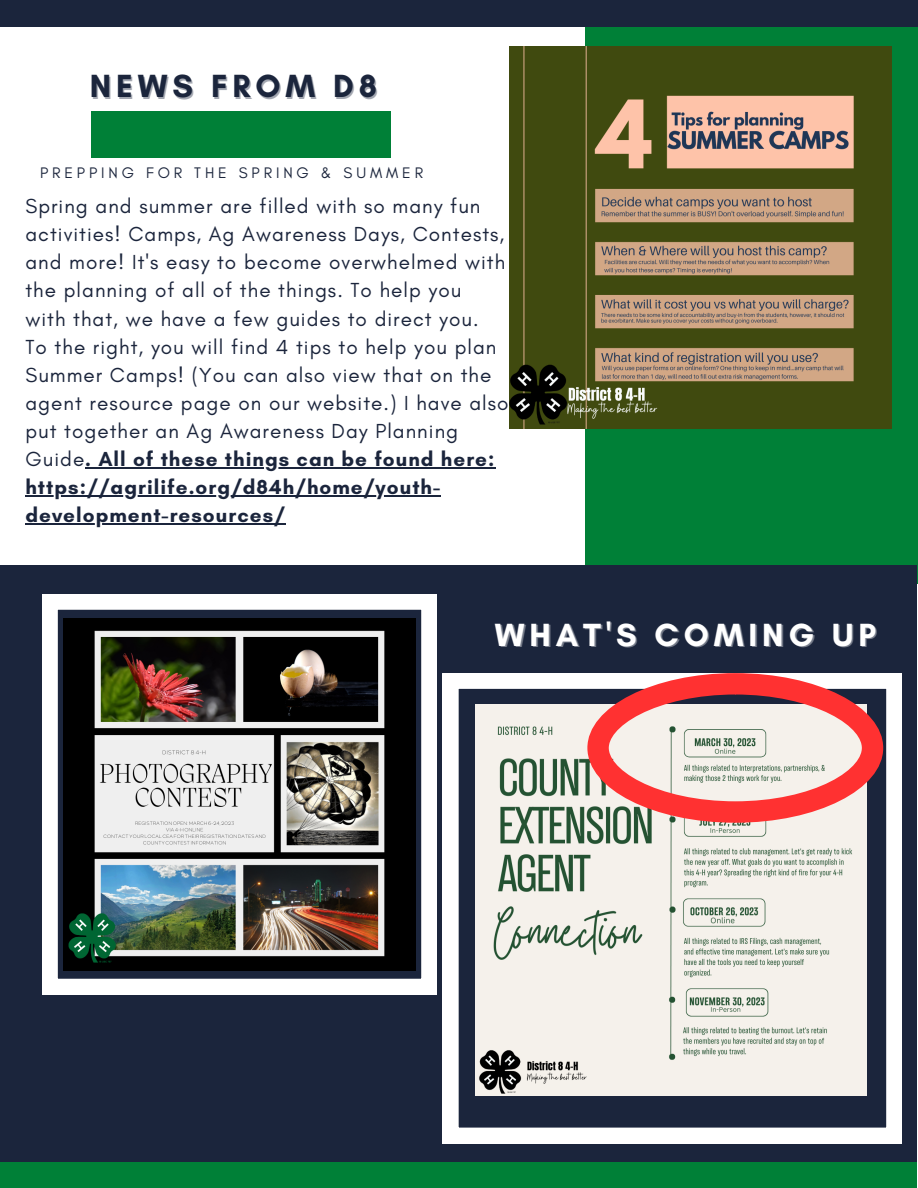
<style>
.page{position:relative;width:918px;height:1188px;background:#fff}
.page>*{position:absolute;margin:0;border:0;box-sizing:border-box;transform-origin:0 0}
.t1{font:700 32.7px "Glacial Indifference";letter-spacing:.15em;color:#fff}
.t2{font:700 32.7px "Glacial Indifference";letter-spacing:.15em;color:#1b253c}
.t3{font:20.7px/28.2px "Glacial Indifference";letter-spacing:.05em;color:#1b253c}
.t4{font:15.6px "Glacial Indifference";letter-spacing:.25em;color:#1b253c}
.s1{font-weight:700}
</style>
<div class="page">
<div style="left:585px;top:13px;width:333px;height:571px;background:#008037"></div>
<div style="left:0;top:565px;width:917px;height:601px;background:#1b253c"></div>
<div style="left:0;top:0;width:918px;height:27px;background:#1b253c"></div>
<div style="left:0;top:1162px;width:917px;height:26px;background:#008037"></div>
<div style="left:92px;top:112px;width:299px;height:46px;background:#008037"></div>
<svg style="left:42px;top:594px;width:395px;height:401px"></svg>
<svg style="left:443px;top:673px;width:459px;height:470px"></svg>
<img style="left:64px;top:618px;width:352px;height:352px">
<img style="left:475px;top:704px;width:392px;height:392px">
<svg style="left:587px;top:673px;width:296px;height:150px;background:#e0a09d"></svg>
<img style="left:510px;top:47px;width:381px;height:381px">
<hr style="left:85px;top:467px;width:411px;height:1px;background:#1b253c">
<hr style="left:25px;top:495px;width:416px;height:2px;background:#1b253c">
<hr style="left:25px;top:524px;width:261px;height:1px;background:#1b253c">
<h1 class="t2" style="left:90px;top:66px;width:289px">NEWS FROM D8</h1>
<p class="t4" style="left:40px;top:163px;width:385px">PREPPING FOR THE SPRING &amp; SUMMER</p>
<p class="t3" style="left:25px;top:192px;width:485px">Spring and summer are filled with so many fun activities! Camps, Ag Awareness Days, Contests, and more! It's easy to become overwhelmed with the planning of all of the things. To help you<br>with that, we have a few guides to direct you.<br>To the right, you will find 4 tips to help you plan Summer Camps! (You can also view that on the agent resource page on our website.) I have also put together an Ag Awareness Day Planning Guide<span class="s1">. All of these things can be found here: https://agrilife.org/d84h/home/youth&shy;development-resources/</span></p>
<h1 class="t1" style="left:495px;top:615px;width:383px">WHAT'S COMING UP</h1>
</div>
